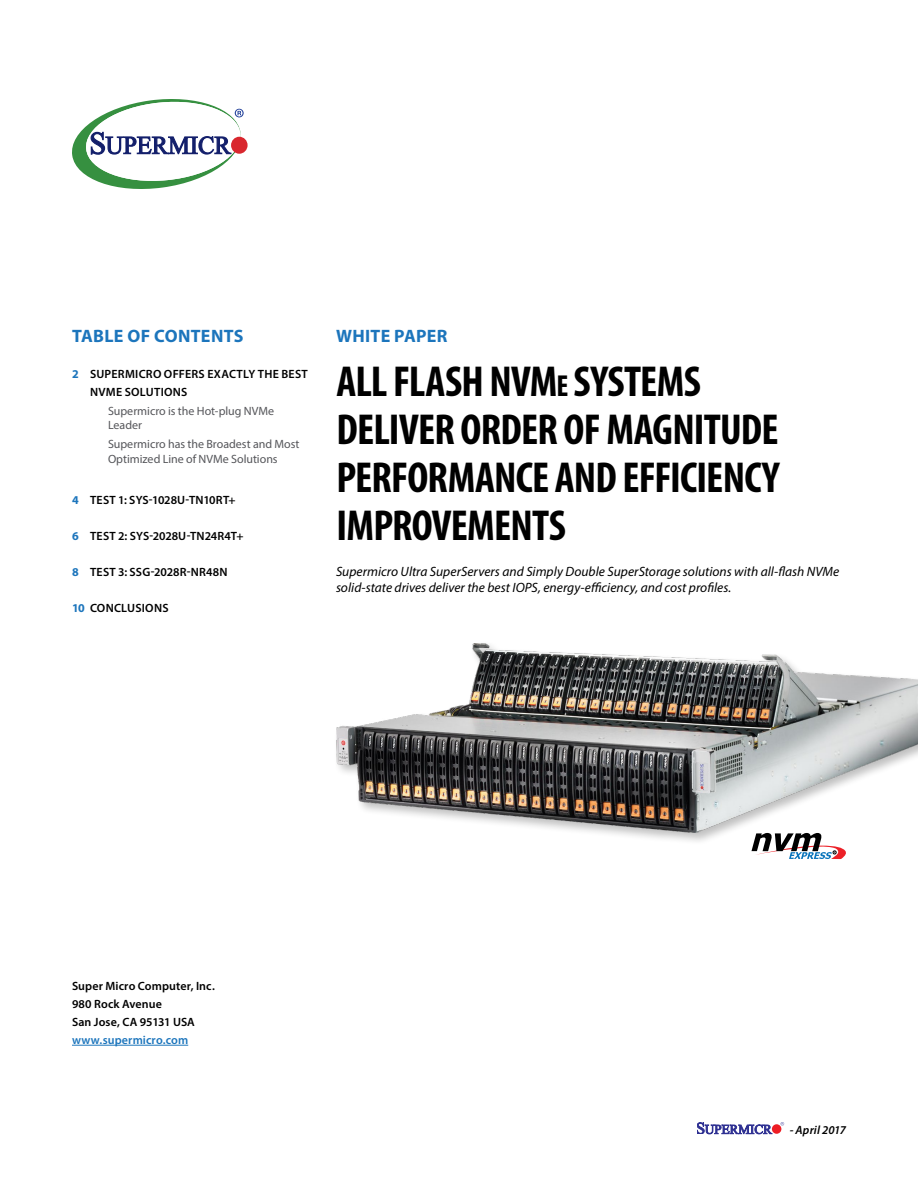
<style>
.page{position:relative;width:918px;height:1188px;background:#fff}
.page>*{position:absolute;margin:0;border:0;box-sizing:border-box;transform-origin:0 0}
.t1{font:700 condensed 43.5px/48px "Myriad Pro";letter-spacing:-.02em;color:#000}
.t2{font:700 18px "Myriad Pro";letter-spacing:.015em;color:#1c75bc}
.t3{font:italic 13.5px/16.2px "Myriad Pro";color:#000}
.t4{font:600 12px/18px "Myriad Pro";letter-spacing:.015em;color:#000}
.t5{font:12px/14.4px "Myriad Pro";color:#55565a}
.t6{font:600 12px "Myriad Pro";letter-spacing:.01em;color:#1c75bc}
.t7{font:italic 600 12px "Myriad Pro";letter-spacing:.005em;color:#000}
.s1{font-weight:700;color:#1c75bc}
.s2{font-size:30.45px}
</style>
<div class="page">
<svg style="left:697px;top:1123px;width:75px;height:11px"></svg>
<div style="left:772px;top:1124px;width:9px;height:10px;background:#ed1d24;border-radius:50%"></div>
<svg style="left:781px;top:1122px;width:3px;height:4px"></svg>
<svg style="left:231px;top:137px;width:17px;height:17px"></svg>
<svg style="left:72px;top:99px;width:172px;height:90px"></svg>
<hr style="left:72px;top:1045px;width:116px;height:1px;background:#1c75bc">
<div style="left:333px;top:640px;width:585px;height:206px;background:#000;opacity:.25"></div>
<img style="left:336px;top:643px;width:582px;height:190px">
<svg style="left:752px;top:833px;width:94px;height:26px"></svg>
<h2 class="t2" style="left:72px;top:324px;width:173px">TABLE OF CONTENTS</h2>
<p class="t4" style="left:90px;top:365px;width:219px;text-indent:-18px"><span class="s1">2</span> SUPERMICRO OFFERS EXACTLY THE BEST<br>NVME SOLUTIONS</p>
<p class="t5" style="left:108px;top:403px;width:168px">Supermicro is the Hot-plug NVMe<br>Leader</p>
<p class="t5" style="left:108px;top:437px;width:193px">Supermicro has the Broadest and Most<br>Optimized Line of NVMe Solutions</p>
<p class="t4" style="left:72px;top:491px;width:165px"><span class="s1">4</span> TEST 1: SYS-1028U-TN10RT+</p>
<p class="t4" style="left:72px;top:527px;width:173px"><span class="s1">6</span> TEST 2: SYS-2028U-TN24R4T+</p>
<p class="t4" style="left:72px;top:563px;width:157px"><span class="s1">8</span> TEST 3: SSG-2028R-NR48N</p>
<p class="t4" style="left:72px;top:599px;width:98px"><span class="s1">10</span> CONCLUSIONS</p>
<h2 class="t2" style="left:336px;top:324px;width:113px">WHITE PAPER</h2>
<h1 class="t1" style="left:336px;top:357px;width:445px">ALL FLASH NVM<span class="s2">e</span> SYSTEMS<br>DELIVER ORDER OF MAGNITUDE<br>PERFORMANCE AND EFFICIENCY<br>IMPROVEMENTS</h1>
<p class="t3" style="left:336px;top:563px;width:505px">Supermicro Ultra SuperServers and Simply Double SuperStorage solutions with all-flash NVMe solid-state drives deliver the best IOPS, energy-efficiency, and cost profiles.</p>
<p class="t4" style="left:72px;top:977px;width:144px">Super Micro Computer, Inc.<br>980 Rock Avenue<br>San Jose, CA 95131 USA</p>
<p class="t6" style="left:72px;top:1032px;width:118px">www.supermicro.com</p>
<p class="t7" style="left:790px;top:1122px;width:58px">- April 2017</p>
</div>
